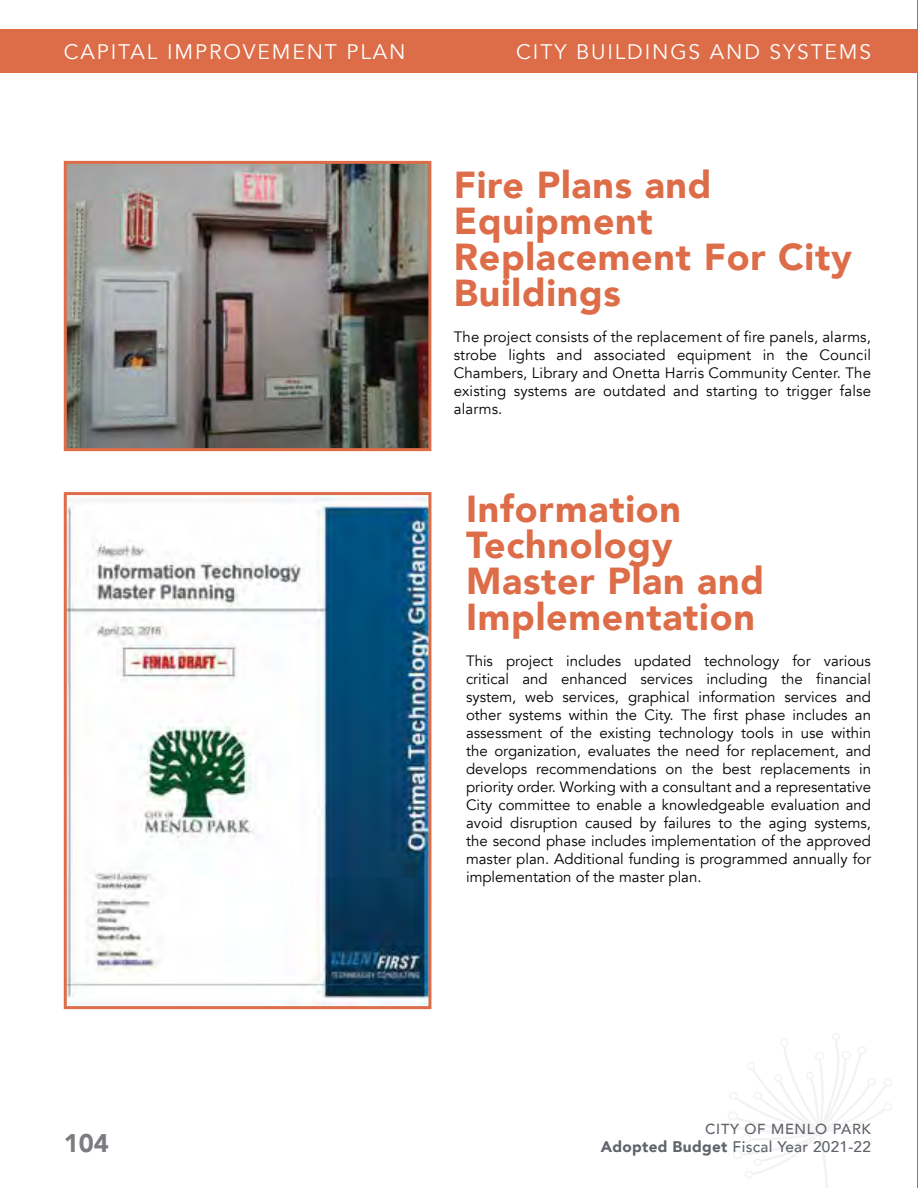
<style>
.page{position:relative;width:918px;height:1188px;background:#fff}
.page>*{position:absolute;margin:0;border:0;box-sizing:border-box;transform-origin:0 0}
.t1{font:900 37.5px/36px "Avenir";letter-spacing:.02em;color:#dd6d48}
.t2{font:900 25.5px "Avenir";color:#7b7c7f}
.t3{font:21px "Avenir";letter-spacing:.09em;color:#fff}
.t4{font:500 15.3px "Avenir";letter-spacing:.02em;color:#5f636a}
.t5{font:15px/18px "Avenir";color:#000;text-align:justify}
.t6{font:500 14.55px "Avenir";letter-spacing:.05em;color:#5f636a}
.s1{font-weight:900}
</style>
<div class="page">
<svg style="left:728px;top:1033px;width:164px;height:155px"></svg>
<hr style="left:917px;top:0;width:1px;height:1188px;background:#000">
<img style="left:68px;top:165px;width:359px;height:282px">
<div style="left:64px;top:161px;width:367px;height:290px;border:3px solid #dd6d48"></div>
<img style="left:68px;top:496px;width:359px;height:509px">
<div style="left:64px;top:492px;width:367px;height:517px;border:3px solid #dd6d48"></div>
<div style="left:0;top:29px;width:918px;height:44px;background:#dd6d48"></div>
<h3 class="t3" style="left:64px;top:39px;width:343px">CAPITAL IMPROVEMENT PLAN</h3>
<h3 class="t3" style="left:516px;top:39px;width:356px">CITY BUILDINGS AND SYSTEMS</h3>
<h1 class="t1" style="left:454px;top:166px;width:400px">Fire Plans and<br>Equipment<br>Replacement For City<br>Buildings</h1>
<p class="t5" style="left:454px;top:328px;width:419px">The project consists of the replacement of fire panels, alarms, strobe lights and associated equipment in the Council Chambers, Library and Onetta Harris Community Center. The existing systems are outdated and starting to trigger false alarms.</p>
<h2 class="t2" style="left:64px;top:1122px;width:47px">104</h2>
<h1 class="t1" style="left:466px;top:490px;width:299px">Information<br>Technology<br>Master Plan and<br>Implementation</h1>
<p class="t5" style="left:466px;top:652px;width:406px">This project includes updated technology for various critical and enhanced services including the financial system, web services, graphical information services and other systems within the City. The first phase includes an assessment of the existing technology tools in use within the organization, evaluates the need for replacement, and develops recommendations on the best replacements in priority order. Working with a consultant and a representative City committee to enable a knowledgeable evaluation and avoid disruption caused by failures to the aging systems, the second phase includes implementation of the approved master plan. Additional funding is programmed annually for implementation of the master plan.</p>
<p class="t6" style="left:705px;top:1116px;width:167px">CITY OF MENLO PARK</p>
<p class="t4" style="left:601px;top:1133px;width:272px"><span class="s1">Adopted Budget</span> Fiscal Year 2021-22</p>
</div>
